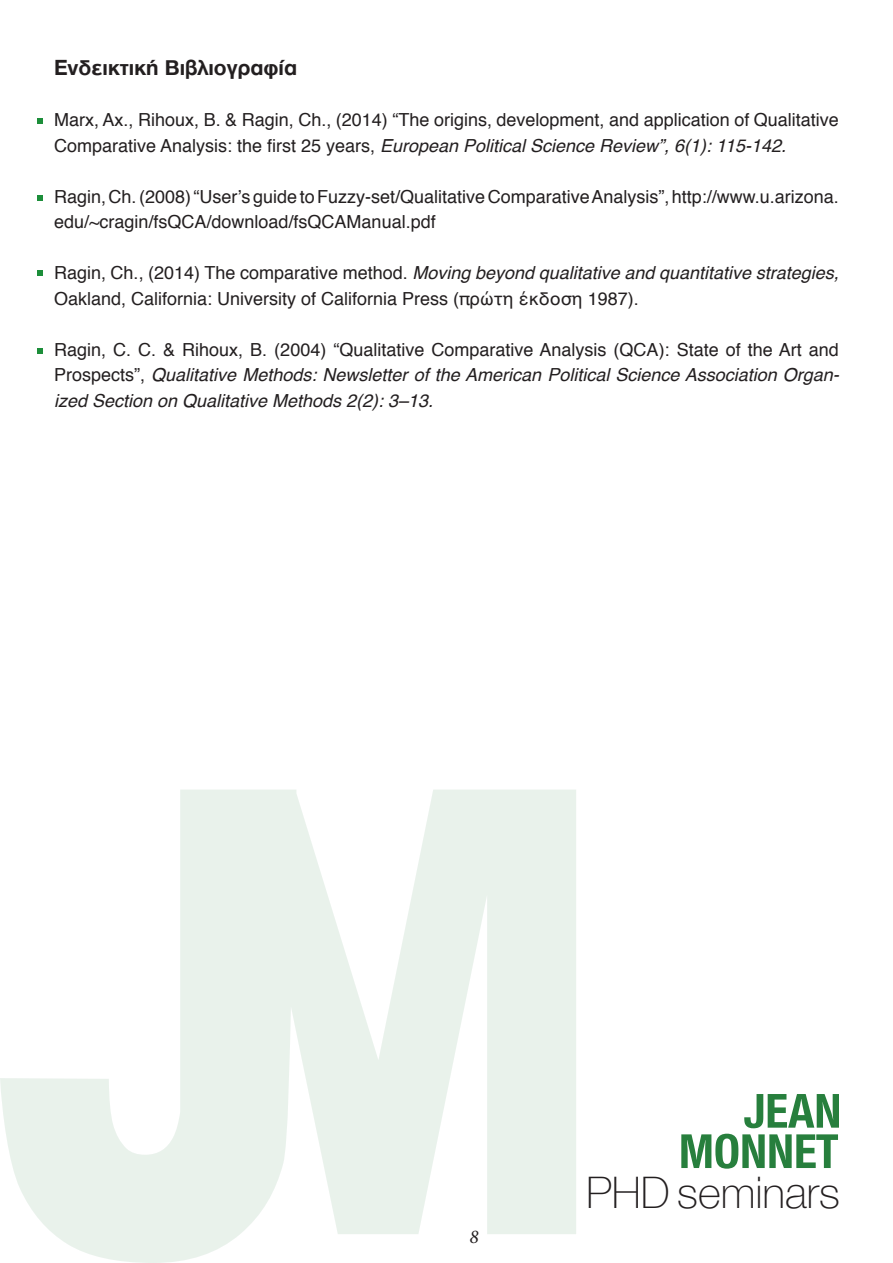
<style>
.page{position:relative;width:893px;height:1263px;background:#fff}
.page>*{position:absolute;margin:0;border:0;box-sizing:border-box;transform-origin:0 0}
.t1{font:700 condensed 50.55px/40.3px "Helvetica Neue Greek";color:#277f3d;text-align:right}
.t2{font:200 46.5px "Helvetica Neue Greek";color:#231f20}
.t3{font:700 22.5px "Helvetica Neue Greek";color:#231f20}
.t4{font:italic 19.5px "Minion Pro";color:#231f20}
.t5{font:18px/25.5px "Helvetica";color:#231f20}
.t6{font:italic 18px/25.5px "Helvetica";color:#231f20;text-align:justify}
.s1{font-style:italic}
.s2{font-style:normal}
</style>
<div class="page">
<svg style="left:37px;top:118px;width:6px;height:6px"></svg>
<svg style="left:37px;top:196px;width:6px;height:5px"></svg>
<svg style="left:37px;top:349px;width:6px;height:5px"></svg>
<svg style="left:37px;top:270px;width:6px;height:5px"></svg>
<svg style="left:0;top:790px;width:576px;height:473px;fill:#e9f2eb"></svg>
<p class="t3" style="left:54px;top:56px;width:245px">Ενδεικτική Βιβλιογραφία</p>
<p class="t5" style="left:54px;top:108px;width:786px">Marx, Ax., Rihoux, B. &amp; Ragin, Ch., (2014) “The origins, development, and application of Qualitative<br>Comparative Analysis: the first 25 years, <span class="s1">European Political Science Review”, 6(1): 115-142.</span></p>
<p class="t5" style="left:54px;top:184px;width:786px">Ragin, Ch. (2008) “User’s guide to Fuzzy-set/Qualitative Comparative Analysis”, http://www.u.arizona. edu/~cragin/fsQCA/download/fsQCAManual.pdf</p>
<p class="t5" style="left:54px;top:261px;width:786px">Ragin, Ch., (2014) The comparative method. <span class="s1">Moving beyond qualitative and quantitative strategies,<br></span>Oakland, California: University of California Press (πρώτη έκδοση 1987).</p>
<p class="t6" style="left:54px;top:337px;width:787px"><span class="s2">Ragin, C. C. &amp; Rihoux, B. (2004) “Qualitative Comparative Analysis (QCA): State of the Art and Prospects”,</span> Qualitative Methods: Newsletter of the American Political Science Association Organ&shy;ized Section on Qualitative Methods 2(2): 3–13.</p>
<p class="t4" style="left:469px;top:1224px;width:11px">8</p>
<h1 class="t1" style="left:679px;top:1091px;width:164px">JEAN<br>MONNET</h1>
<h2 class="t2" style="left:586px;top:1168px;width:255px">PHD seminars</h2>
</div>
